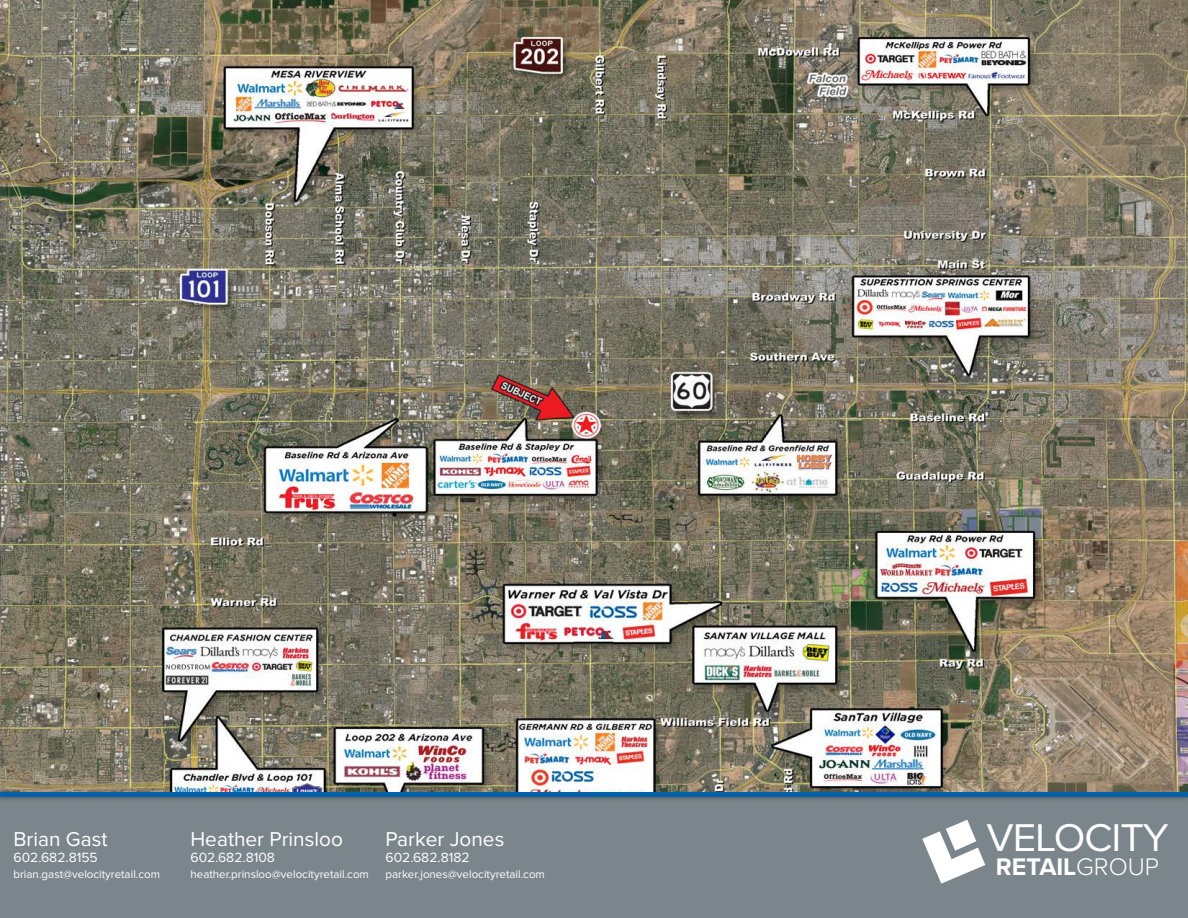
<style>
.page{position:relative;width:1188px;height:918px;background:#fff}
.page>*{position:absolute;margin:0;border:0;box-sizing:border-box;transform-origin:0 0}
.t1{font:40.2px "Proxima Nova";letter-spacing:-.025em;color:#fff}
.t2{font:700 24.9px "Proxima Nova";color:#fff}
.t3{font:20.85px "Proxima Nova";color:#fff}
.t4{font:13.8px "Proxima Nova";color:#fff}
.t5{font:11.55px "Proxima Nova";color:#fff}
.s1{font-weight:300}
</style>
<div class="page">
<div style="left:0;top:797px;width:1188px;height:121px;background:#7b868c"></div>
<div style="left:0;top:786px;width:1188px;height:17px;background:#231f20;opacity:.75"></div>
<div style="left:0;top:792px;width:1188px;height:5px;background:#0161aa"></div>
<svg style="left:922px;top:820px;width:63px;height:64px"></svg>
<img style="left:0;top:0;width:1188px;height:792px">
<h3 class="t3" style="left:14px;top:827px;width:96px">Brian Gast</h3>
<p class="t4" style="left:14px;top:850px;width:86px">602.682.8155</p>
<p class="t5" style="left:14px;top:868px;width:148px">brian.gast@velocityretail.com</p>
<h3 class="t3" style="left:191px;top:827px;width:154px">Heather Prinsloo</h3>
<p class="t4" style="left:191px;top:850px;width:86px">602.682.8108</p>
<p class="t5" style="left:191px;top:868px;width:180px">heather.prinsloo@velocityretail.com</p>
<h3 class="t3" style="left:386px;top:827px;width:120px">Parker Jones</h3>
<p class="t4" style="left:386px;top:850px;width:86px">602.682.8182</p>
<p class="t5" style="left:386px;top:868px;width:161px">parker.jones@velocityretail.com</p>
<h1 class="t1" style="left:986px;top:815px;width:184px">VELOCITY</h1>
<h2 class="t2" style="left:996px;top:852px;width:165px">RETAIL<span class="s1">GROUP</span></h2>
</div>
